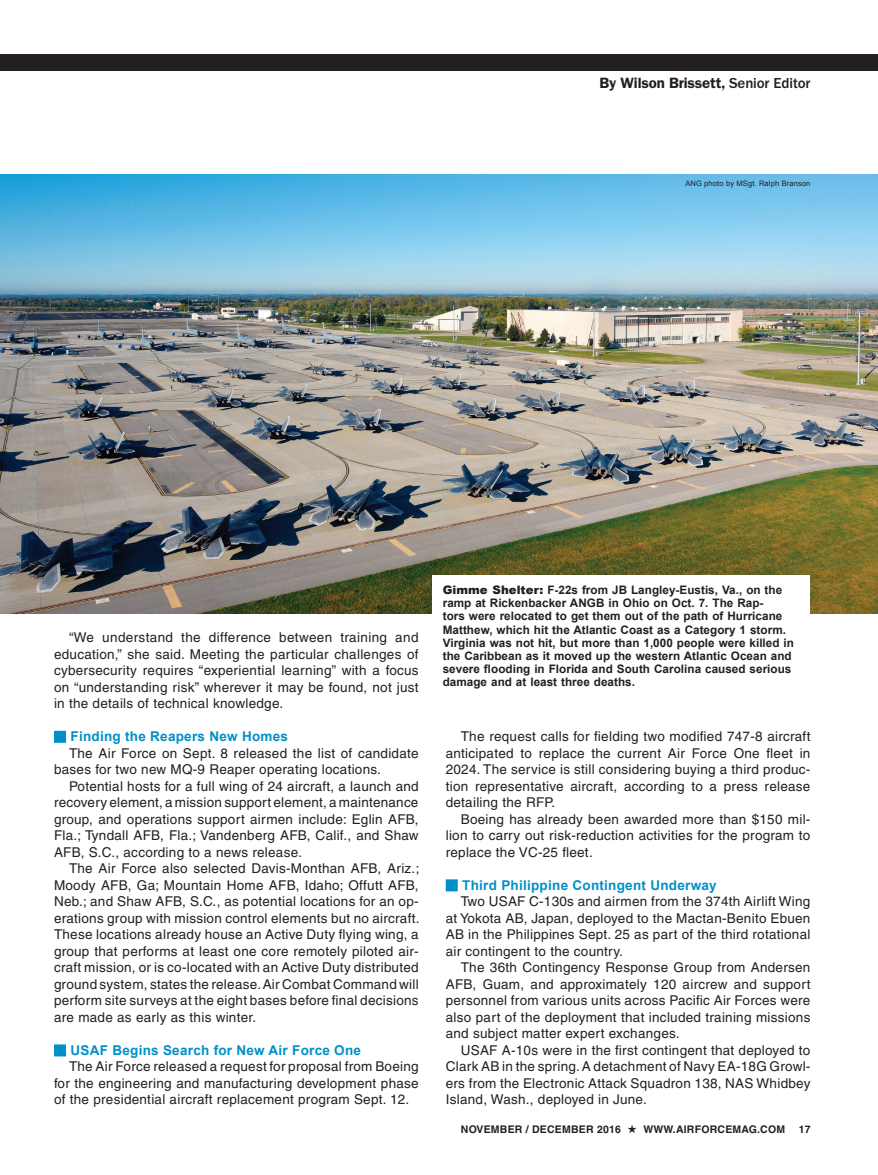
<style>
.page{position:relative;width:878px;height:1175px;background:#fff}
.page>*{position:absolute;margin:0;border:0;box-sizing:border-box;transform-origin:0 0}
.Byline{font:600 15px "Franklin Gothic";letter-spacing:-.01em;color:#231f20}
.Body_Text{font:13.5px/16.5px "Helvetica";letter-spacing:.02em;color:#231f20;text-align:justify}
.Subhead{font:700 13.5px "Arial";letter-spacing:.02em;color:#0090c8}
.t1{font:700 11.7px/13.2px "Arial";letter-spacing:.005em;color:#231f20}
.t2{font:700 10.5px "Helvetica";letter-spacing:.02em;color:#231f20}
.Credit{font:7.5px "Arial";letter-spacing:.02em;color:#231f20}
.s1{font-weight:500}
.s2{font-weight:900}
</style>
<div class="page">
<div style="left:0;top:54px;width:878px;height:16px;background:#231f20"></div>
<div style="left:54px;top:730px;width:12px;height:12px;background:#0090c8"></div>
<div style="left:54px;top:1044px;width:12px;height:12px;background:#0090c8"></div>
<img style="left:1px;top:175px;width:877px;height:438px">
<div style="left:432px;top:575px;width:377px;height:127px;background:#fff"></div>
<div style="left:446px;top:879px;width:12px;height:12px;background:#0090c8"></div>
<p class="Byline" style="left:599px;top:74px;width:212px">By Wilson Brissett, <span class="s1">Senior Editor</span></p>
<p class="Credit" style="left:685px;top:179px;width:127px">ANG photo by MSgt. Ralph Branson</p>
<p class="Body_Text" style="left:54px;top:629px;width:366px;text-indent:15px">“We understand the difference between training and education,” she said. Meeting the particular challenges of cybersecurity requires “experiential learning” with a focus on “understanding risk” wherever it may be found, not just in the details of technical knowledge.</p>
<p class="Subhead" style="left:70px;top:729px;width:219px">Finding the Reapers New Homes</p>
<p class="Body_Text" style="left:54px;top:744px;width:366px;text-indent:15px">The Air Force on Sept. 8 released the list of candidate bases for two new MQ-9 Reaper operating locations.</p>
<p class="Body_Text" style="left:54px;top:777px;width:366px;text-indent:15px">Potential hosts for a full wing of 24 aircraft, a launch and recovery element, a mission support element, a maintenance group, and operations support airmen include: Eglin AFB, Fla.; Tyndall AFB, Fla.; Vandenberg AFB, Calif., and Shaw AFB, S.C., according to a news release.</p>
<p class="Body_Text" style="left:54px;top:860px;width:367px;text-indent:15px">The Air Force also selected Davis-Monthan AFB, Ariz.; Moody AFB, Ga; Mountain Home AFB, Idaho; Offutt AFB, Neb.; and Shaw AFB, S.C., as potential locations for an op&shy;erations group with mission control elements but no aircraft.<br>These locations already house an Active Duty flying wing, a group that performs at least one core remotely piloted air&shy;craft mission, or is co-located with an Active Duty distributed ground system, states the release. Air Combat Command will perform site surveys at the eight bases before final decisions are made as early as this winter.</p>
<p class="Subhead" style="left:70px;top:1042px;width:292px">USAF Begins Search for New Air Force One</p>
<p class="Body_Text" style="left:54px;top:1058px;width:366px;text-indent:15px">The Air Force released a request for proposal from Boeing for the engineering and manufacturing development phase of the presidential aircraft replacement program Sept. 12.</p>
<p class="t1" style="left:442px;top:583px;width:353px"><span class="s2">Gimme Shelter:</span> F-22s from JB Langley-Eustis, Va., on the ramp at Rickenbacker ANGB in Ohio on Oct. 7. The Rap-<br>tors were relocated to get them out of the path of Hurricane Matthew, which hit the Atlantic Coast as a Category 1 storm.<br>Virginia was not hit, but more than 1,000 people were killed in the Caribbean as it moved up the western Atlantic Ocean and severe flooding in Florida and South Carolina caused serious damage and at least three deaths.</p>
<p class="Body_Text" style="left:446px;top:728px;width:366px;text-indent:15px">The request calls for fielding two modified 747-8 aircraft anticipated to replace the current Air Force One fleet in 2024. The service is still considering buying a third produc&shy;tion representative aircraft, according to a press release detailing the RFP.</p>
<p class="Body_Text" style="left:446px;top:810px;width:366px;text-indent:15px">Boeing has already been awarded more than $150 mil&shy;lion to carry out risk-reduction activities for the program to replace the VC-25 fleet.</p>
<p class="Subhead" style="left:462px;top:877px;width:256px">Third Philippine Contingent Underway</p>
<p class="Body_Text" style="left:446px;top:893px;width:366px;text-indent:15px">Two USAF C-130s and airmen from the 374th Airlift Wing at Yokota AB, Japan, deployed to the Mactan-Benito Ebuen AB in the Philippines Sept. 25 as part of the third rotational air contingent to the country.</p>
<p class="Body_Text" style="left:446px;top:959px;width:366px;text-indent:15px">The 36th Contingency Response Group from Andersen AFB, Guam, and approximately 120 aircrew and support personnel from various units across Pacific Air Forces were also part of the deployment that included training missions and subject matter expert exchanges.</p>
<p class="Body_Text" style="left:446px;top:1041px;width:366px;text-indent:15px">USAF A-10s were in the first contingent that deployed to Clark AB in the spring. A detachment of Navy EA-18G Growl&shy;ers from the Electronic Attack Squadron 138, NAS Whidbey Island, Wash., deployed in June.</p>
<p class="t2" style="left:461px;top:1122px;width:326px">NOVEMBER / DECEMBER 2016 ★ WWW.AIRFORCEMAG.COM</p>
<p class="t2" style="left:798px;top:1122px;width:13px">17</p>
</div>
